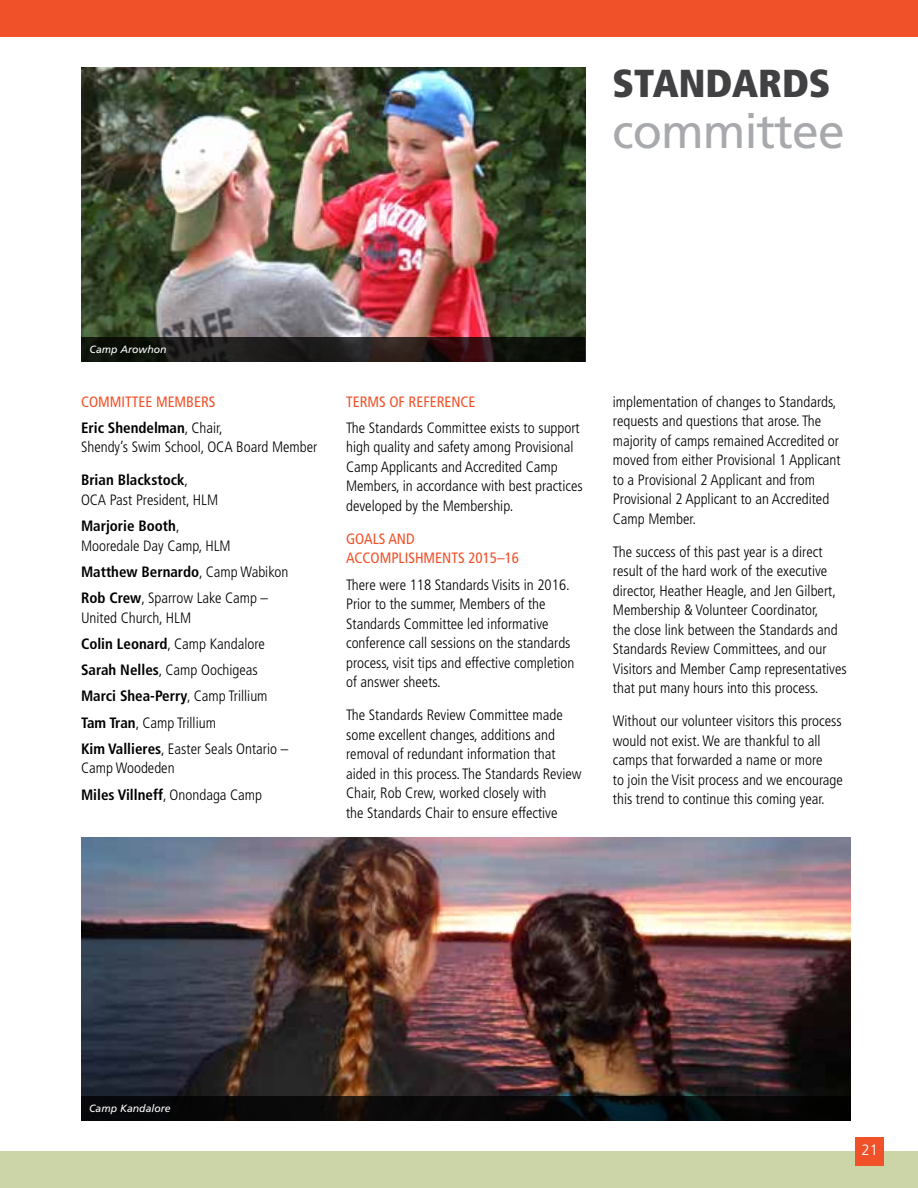
<style>
.page{position:relative;width:918px;height:1188px;background:#fff}
.page>*{position:absolute;margin:0;border:0;box-sizing:border-box;transform-origin:0 0}
.t1{font:48px "Frutiger LT Std";letter-spacing:-.02em;color:#a7a9ac}
.t2{font:900 condensed 39px "Frutiger LT Std";color:#414042}
.t3{font:300 condensed 15px/19.5px "Frutiger";color:#000}
.t4{font:condensed 15px/19.5px "Frutiger";color:#f05128}
.t5{font:700 condensed 15px/26.2px "Frutiger";color:#000}
.t6{font:300 15px "Frutiger";color:#fff}
.t7{font:italic 10.5px "Frutiger";color:#fff}
.s1{font-weight:400;color:#f05128}
.s2{font-weight:300}
.s3{font-weight:700}
</style>
<div class="page">
<div style="left:0;top:0;width:918px;height:37px;background:#f05128"></div>
<div style="left:0;top:1151px;width:918px;height:37px;background:#ccd5a7"></div>
<div style="left:856px;top:1137px;width:28px;height:29px;background:#f05128"></div>
<img style="left:82px;top:68px;width:503px;height:270px">
<svg style="left:82px;top:338px;width:503px;height:24px;background:#1c1815"></svg>
<img style="left:82px;top:837px;width:768px;height:259px">
<svg style="left:81px;top:1096px;width:769px;height:24px;background:#08090a"></svg>
<h2 class="t2" style="left:612px;top:59px;width:220px">STANDARDS</h2>
<h1 class="t1" style="left:612px;top:103px;width:234px">committee</h1>
<p class="t7" style="left:90px;top:343px;width:78px">Camp Arowhon</p>
<p class="t5" style="left:81px;top:388px;width:143px;text-indent:75px"><span class="s1">MEMBERS<br></span>Eric Shendelman<span class="s2">, Chair,</span></p>
<p class="t3" style="left:81px;top:438px;width:238px">Shendy’s Swim School, OCA Board Member</p>
<p class="t3" style="left:81px;top:471px;width:139px"><span class="s3">Brian Blackstock</span>,<br>OCA Past President, H LM</p>
<p class="t3" style="left:81px;top:516px;width:151px"><span class="s3">Marjorie Booth</span>,<br>Mooredale Day Camp, H LM</p>
<p class="t3" style="left:81px;top:559px;width:209px;line-height:26.2px"><span class="s3">Matthew Bernardo</span>, Camp Wabikon<br><span class="s3">Rob Crew</span>, Sparrow Lake Camp –</p>
<p class="t3" style="left:81px;top:604px;width:209px;line-height:26.2px">United Church, H LM<br><span class="s3">Colin Leonard</span>, Camp Kandalore<br><span class="s3">Sarah Nelles</span>, Camp Oochigeas<br><span class="s3">Marci Shea-Perry</span>, Camp Trillium<br><span class="s3">Tam Tran</span>, Camp Trillium<br><span class="s3">Kim Vallieres</span>, Easter Seals Ontario –</p>
<p class="t3" style="left:81px;top:755px;width:183px;line-height:26.2px">Camp Woodeden<br><span class="s3">Miles Villneff</span>, Onondaga Camp</p>
<p class="t4" style="left:81px;top:392px;width:48px">COMMITTEE</p>
<p class="t4" style="left:346px;top:392px;width:71px">TERMS OF REFEREN</p>
<p class="t4" style="left:461px;top:392px;width:15px">CE</p>
<p class="t3" style="left:346px;top:418px;width:238px">The Standards Committee exists to support high quality and safety among Provisional Camp Applicants and Accredited Camp Members, in accordance with best practices developed by the Membership.</p>
<p class="t4" style="left:346px;top:529px;width:98px">GOALS AND<br>ACCOMPLISHMENTS</p>
<p class="t4" style="left:468px;top:548px;width:52px">2015–16</p>
<p class="t3" style="left:346px;top:575px;width:230px">There were 118 Standards Visits in 2016.<br>Prior to the summer, Members of the Standards Committee led informative conference call sessions on the standards process, visit tips and effective completion of answer sheets.</p>
<p class="t3" style="left:346px;top:705px;width:237px">The Standards Review Committee made some excellent changes, additions and removal of redundant information that aided in this process. The Standards Review Chair, Rob Crew, worked closely with<br>the Standards Chair to ensure effective</p>
<p class="t3" style="left:613px;top:392px;width:229px">implementation of changes to Standards, requests and questions that arose. The majority of camps remained Accredited or moved from either Provisional 1 Applicant to a Provisional 2 Applicant and from Provisional 2 Applicant to an Accredited Camp Member.</p>
<p class="t3" style="left:613px;top:542px;width:235px">The success of this past year is a direct result of the hard work of the executive director, Heather Heagle, and Jen Gilbert, Membership &amp; Volunteer Coordinator,<br>the close link between the Standards and Standards Review Committees, and our Visitors and Member Camp representatives that put many hours into this process.</p>
<p class="t3" style="left:613px;top:711px;width:232px">Without our volunteer visitors this process would not exist. We are thankful to all camps that forwarded a name or more<br>to join the Visit process and we encourage this trend to continue this coming year.</p>
<p class="t7" style="left:89px;top:1102px;width:83px">Camp Kandalore</p>
<p class="t6" style="left:862px;top:1142px;width:18px">21</p>
</div>
